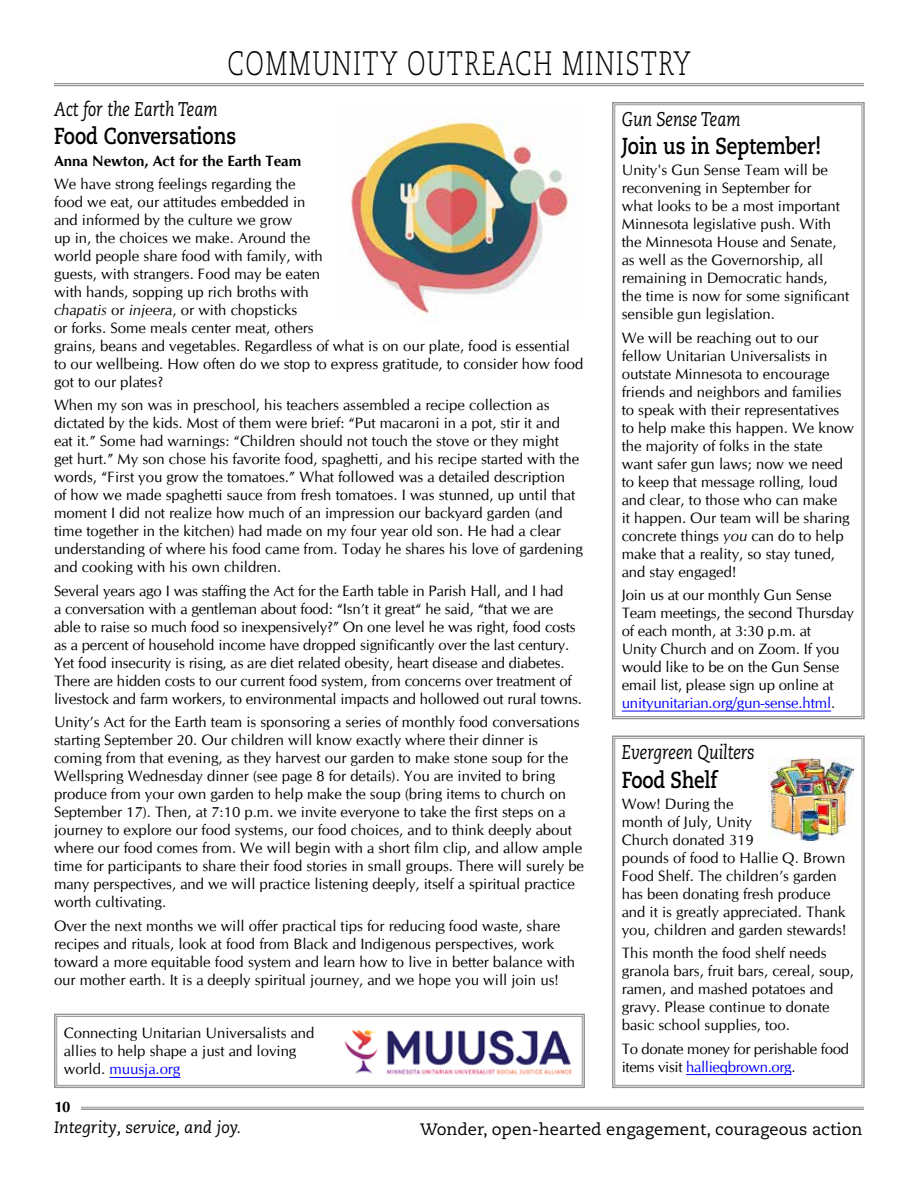
<style>
.page{position:relative;width:918px;height:1188px;background:#fff}
.page>*{position:absolute;margin:0;border:0;box-sizing:border-box;transform-origin:0 0}
.t1{font:300 33.75px "Caecilia LT Pro 45";letter-spacing:.06em;color:#000;scale:.72 1}
.t2{font:700 23.1px "Caecilia LT Pro 75";color:#000;scale:.82 1}
.t3{font:italic 19.8px "Caecilia LT Pro 56";color:#000;scale:.82 1}
.t4{font:16.5px "Caecilia LT Pro 55 Roman";color:#000}
.t5{font:italic 16.5px "Caecilia LT Pro 56";color:#000}
.t6{font:15px/18px "CG Omega";color:#000}
.t7{font:15px/18px "CG Omega";letter-spacing:-.02em;color:#000}
.t8{font:700 15px "CG Omega";color:#000}
.s1{font-style:italic}
.s2{color:#00f}
</style>
<div class="page">
<hr style="left:81px;top:1107px;width:783px;height:1px;background:#939598">
<hr style="left:81px;top:1108px;width:783px;height:2px;background:#939598">
<hr style="left:54px;top:83px;width:810px;height:1px;background:#939598">
<hr style="left:54px;top:85px;width:810px;height:1px;background:#939598">
<svg style="left:612px;top:102px;width:253px;height:618px"></svg>
<div style="left:614px;top:104px;width:248px;height:613px;border:1px solid #939598"></div>
<svg style="left:612px;top:735px;width:253px;height:354px"></svg>
<div style="left:614px;top:738px;width:248px;height:348px;border:1px solid #939598"></div>
<img style="left:351px;top:117px;width:224px;height:201px">
<img style="left:768px;top:757px;width:86px;height:83px">
<svg style="left:54px;top:1013px;width:531px;height:76px"></svg>
<div style="left:56px;top:1016px;width:527px;height:70px;border:1px solid #939598"></div>
<img style="left:337px;top:1023px;width:238px;height:55px">
<h1 class="t1" style="left:227px;top:41px;width:645px">COMMUNITY OUTREACH MINISTRY</h1>
<h3 class="t3" style="left:54px;top:96px;width:201px">Act for the Earth Team</h3>
<h2 class="t2" style="left:54px;top:120px;width:224px">Food Conversations</h2>
<p class="t8" style="left:54px;top:151px;width:249px">Anna Newton, Act for the Earth Team</p>
<p class="t6" style="left:54px;top:175px;width:531px">We have strong feelings regarding the<br>food we eat, our attitudes embedded in<br>and informed by the culture we grow<br>up in, the choices we make. Around the<br>world people share food with family, with<br>guests, with strangers. Food may be eaten<br>with hands, sopping up rich broths with<br><span class="s1">chapatis</span> or <span class="s1">injeera</span>, or with chopsticks<br>or forks. Some meals center meat, others<br>grains, beans and vegetables. Regardless of what is on our plate, food is essential to our wellbeing. How often do we stop to express gratitude, to consider how food got to our plates?</p>
<p class="t6" style="left:54px;top:396px;width:531px">When my son was in preschool, his teachers assembled a recipe collection as dictated by the kids. Most of them were brief: “Put macaroni in a pot, stir it and<br>eat it.” Some had warnings: “Children should not touch the stove or they might<br>get hurt.” My son chose his favorite food, spaghetti, and his recipe started with the words, “First you grow the tomatoes.” What followed was a detailed description<br>of how we made spaghetti sauce from fresh tomatoes. I was stunned, up until that moment I did not realize how much of an impression our backyard garden (and time together in the kitchen) had made on my four year old son. He had a clear understanding of where his food came from. Today he shares his love of gardening and cooking with his own children.</p>
<p class="t6" style="left:54px;top:582px;width:529px">Several years ago I was staffing the Act for the Earth table in Parish Hall, and I had<br>a conversation with a gentleman about food: “Isn’t it great“ he said, “that we are able to raise so much food so inexpensively?” On one level he was right, food costs as a percent of household income have dropped significantly over the last century.<br>Yet food insecurity is rising, as are diet related obesity, heart disease and diabetes.<br>There are hidden costs to our current food system, from concerns over treatment of livestock and farm workers, to environmental impacts and hollowed out rural towns.</p>
<p class="t6" style="left:54px;top:713px;width:532px">Unity’s Act for the Earth team is sponsoring a series of monthly food conversations starting September 20. Our children will know exactly where their dinner is coming from that evening, as they harvest our garden to make stone soup for the Wellspring Wednesday dinner (see page 8 for details). You are invited to bring produce from your own garden to help make the soup (bring items to church on September 17). Then, at 7:10 p.m. we invite everyone to take the first steps on a journey to explore our food systems, our food choices, and to think deeply about where our food comes from. We will begin with a short film clip, and allow ample time for participants to share their food stories in small groups. There will surely be many perspectives, and we will practice listening deeply, itself a spiritual practice worth cultivating.</p>
<p class="t6" style="left:54px;top:917px;width:523px">Over the next months we will offer practical tips for reducing food waste, share recipes and rituals, look at food from Black and Indigenous perspectives, work toward a more equitable food system and learn how to live in better balance with our mother earth. It is a deeply spiritual journey, and we hope you will join us!</p>
<p class="t6" style="left:64px;top:1025px;width:252px">Connecting Unitarian Universalists and allies to help shape a just and loving world. <span class="s2">muusja.org</span></p>
<p class="t8" style="left:54px;top:1098px;width:18px">10</p>
<h3 class="t3" style="left:622px;top:106px;width:146px">Gun Sense Team</h3>
<h2 class="t2" style="left:622px;top:130px;width:245px">Join us in September!</h2>
<p class="t6" style="left:622px;top:161px;width:229px">Unity's Gun Sense Team will be reconvening in September for<br>what looks to be a most important<br>Minnesota legislative push. With the Minnesota House and Senate, as well as the Governorship, all remaining in Democratic hands, the time is now for some significant sensible gun legislation.</p>
<p class="t6" style="left:622px;top:329px;width:234px">We will be reaching out to our fellow Unitarian Universalists in outstate Minnesota to encourage friends and neighbors and families to speak with their representatives to help make this happen. We know the majority of folks in the state want safer gun laws; now we need to keep that message rolling, loud and clear, to those who can make<br>it happen. Our team will be sharing concrete things <span class="s1">you</span> can do to help make that a reality, so stay tuned, and stay engaged!</p>
<p class="t6" style="left:622px;top:586px;width:234px">Join us at our monthly Gun Sense Team meetings, the second Thursday of each month, at 3:30 p.m. at<br>Unity Church and on Zoom. If you would like to be on the Gun Sense email list, please sign up online at <span class="s2">unityunitarian.org/gun-sense.html</span>.</p>
<h3 class="t3" style="left:622px;top:740px;width:164px">Evergreen Quilters</h3>
<h2 class="t2" style="left:622px;top:764px;width:118px">Food Shelf</h2>
<p class="t6" style="left:622px;top:795px;width:226px">Wow! During the<br>month of July, Unity<br>Church donated 319<br>pounds of food to Hallie Q. Brown<br>Food Shelf. The children’s garden has been donating fresh produce and it is greatly appreciated. Thank you, children and garden stewards!</p>
<p class="t6" style="left:622px;top:944px;width:234px">This month the food shelf needs granola bars, fruit bars, cereal, soup, ramen, and mashed potatoes and gravy. Please continue to donate basic school supplies, too.</p>
<p class="t7" style="left:622px;top:1040px;width:229px">To donate money for perishable food items visit <span class="s2">hallieqbrown.org</span>.</p>
<p class="t5" style="left:54px;top:1117px;width:188px">Integrity, service, and joy.</p>
<p class="t4" style="left:420px;top:1118px;width:444px">Wonder, open-hearted engagement, courageous action</p>
</div>
